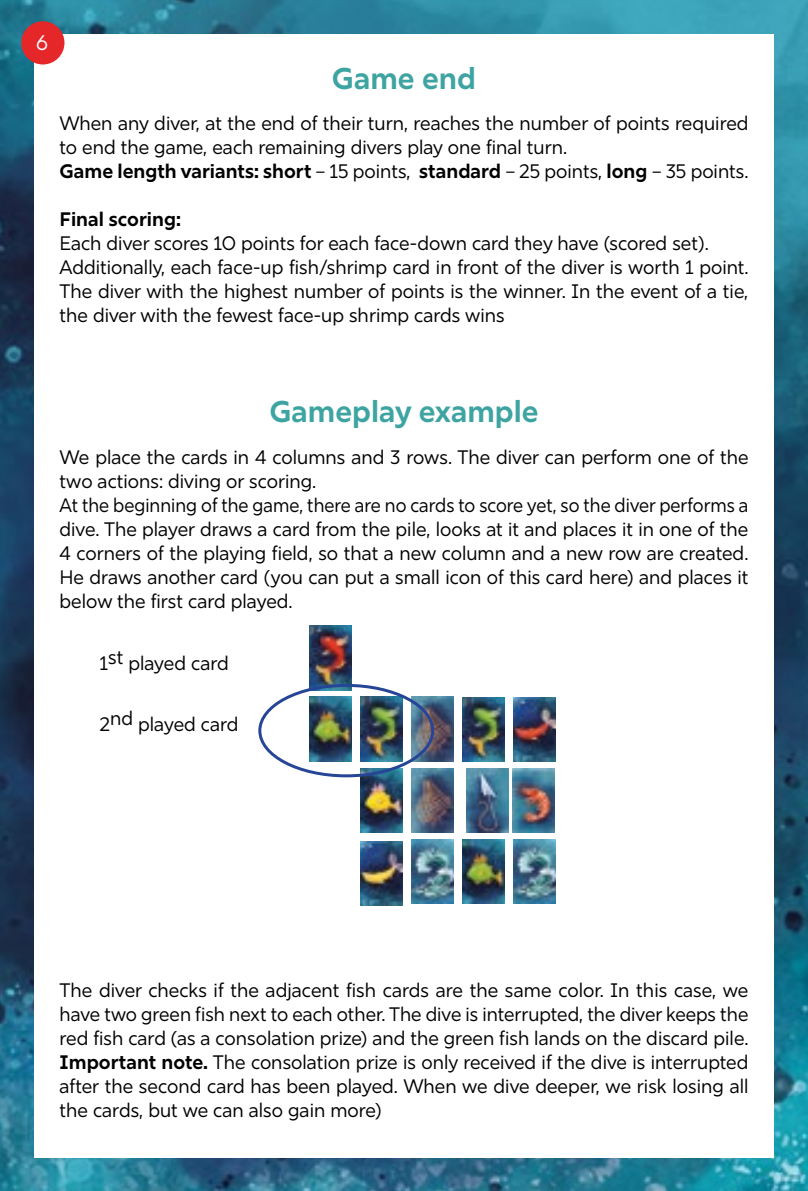
<style>
.page{position:relative;width:808px;height:1191px;background:#fff}
.page>*{position:absolute;margin:0;border:0;box-sizing:border-box;transform-origin:0 0}
.t1{font:700 30px "Rig Sans";color:#3ea4a2}
.t2{font:21px "Rig Sans";color:#fff}
.t3{font:19.5px/24px "Rig Sans";color:#000}
.t4{font:700 19.5px "Rig Sans";color:#000}
.s1{font-weight:700}
</style>
<div class="page">
<img style="left:0;top:0;width:808px;height:1191px">
<div style="left:34px;top:34px;width:740px;height:1123px;background:#fff"></div>
<img style="left:361px;top:696px;width:42px;height:65px">
<img style="left:361px;top:768px;width:42px;height:65px">
<img style="left:361px;top:841px;width:42px;height:64px">
<img style="left:412px;top:696px;width:42px;height:65px">
<img style="left:412px;top:768px;width:42px;height:65px">
<img style="left:412px;top:839px;width:42px;height:64px">
<img style="left:463px;top:697px;width:42px;height:64px">
<img style="left:466px;top:768px;width:42px;height:65px">
<img style="left:463px;top:839px;width:42px;height:65px">
<img style="left:310px;top:625px;width:42px;height:65px">
<img style="left:514px;top:697px;width:42px;height:64px">
<img style="left:512px;top:768px;width:42px;height:65px">
<img style="left:514px;top:839px;width:42px;height:65px">
<img style="left:310px;top:696px;width:42px;height:65px">
<div style="left:258px;top:684px;width:176px;height:93px;border:3px solid #264597;border-radius:50%"></div>
<div style="left:21px;top:21px;width:43px;height:43px;background:#e62729;border-radius:50%"></div>
<p class="t2" style="left:36px;top:30px;width:13px">6</p>
<h1 class="t1" style="left:332px;top:60px;width:146px">Game end</h1>
<p class="t3" style="left:60px;top:111px;width:690px">When any diver, at the end of their turn, reaches the number of points required to end the game, each remaining divers play one final turn.<br><span class="s1">Game length variants: short</span> – 15 points, <span class="s1">standard</span> – 25 points, <span class="s1">long</span> – 35 points.</p>
<p class="t4" style="left:60px;top:207px;width:123px">Final scoring:</p>
<p class="t3" style="left:60px;top:231px;width:690px">Each diver scores 10 points for each face-down card they have (scored set).<br>Additionally, each face-up fish/shrimp card in front of the diver is worth 1 point.<br>The diver with the highest number of points is the winner. In the event of a tie, the diver with the fewest face-up shrimp cards wins</p>
<h1 class="t1" style="left:269px;top:393px;width:271px">Gameplay example</h1>
<p class="t3" style="left:60px;top:445px;width:690px">We place the cards in 4 columns and 3 rows. The diver can perform one of the two actions: diving or scoring.<br>At the beginning of the game, there are no cards to score yet, so the diver performs a dive. The player draws a card from the pile, looks at it and places it in one of the 4 corners of the playing field, so that a new column and a new row are created.<br>He draws another card (you can put a small icon of this card here) and places it below the first card played.</p>
<p class="t3" style="left:100px;top:652px;width:130px">1st played card</p>
<p class="t3" style="left:100px;top:712px;width:140px">2nd played card</p>
<p class="t3" style="left:60px;top:978px;width:690px;text-align:justify">The diver checks if the adjacent fish cards are the same color. In this case, we have two green fish next to each other. The dive is interrupted, the diver keeps the red fish card (as a consolation prize) and the green fish lands on the discard pile.<br><span class="s1">Important note.</span> The consolation prize is only received if the dive is interrupted after the second card has been played. When we dive deeper, we risk losing all the cards, but we can also gain more)</p>
</div>
